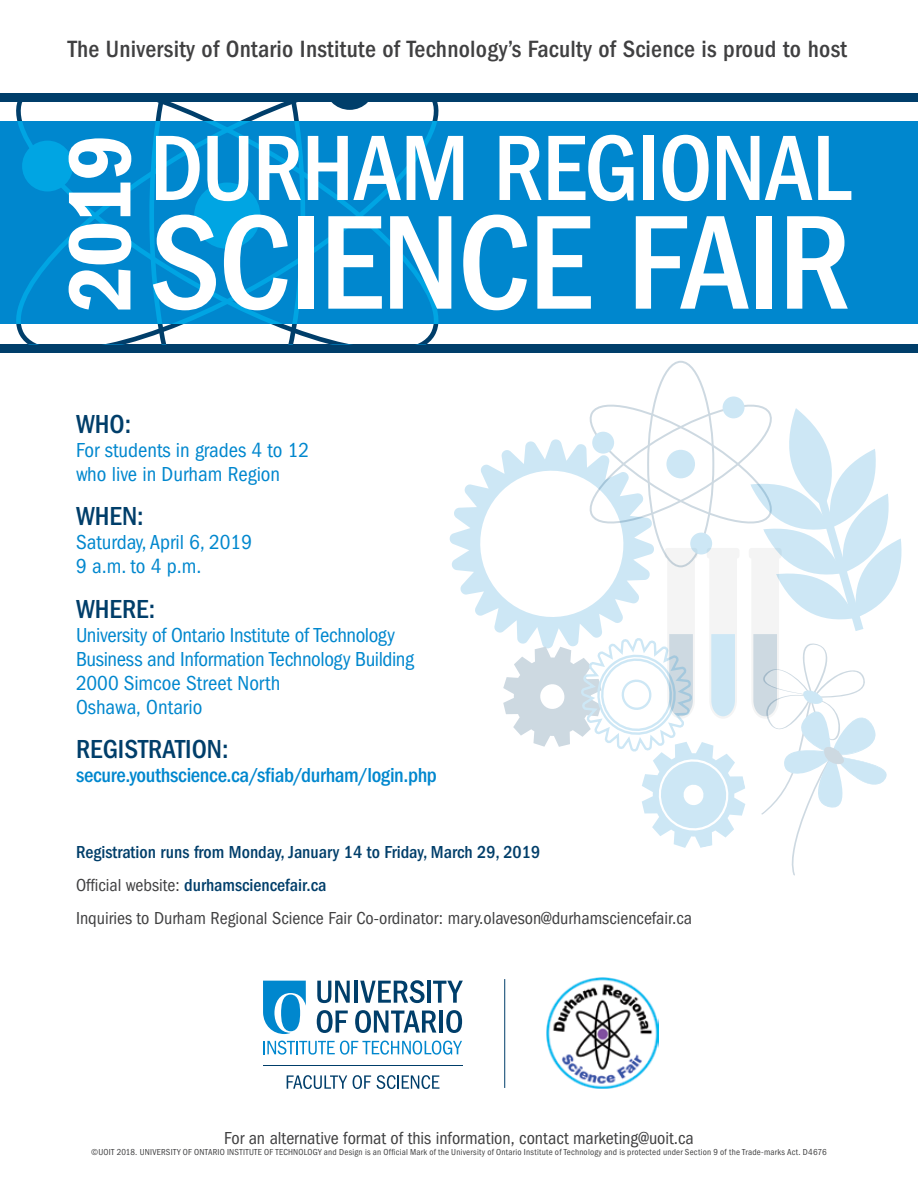
<style>
.page{position:relative;width:918px;height:1188px;background:#fff}
.page>*{position:absolute;margin:0;border:0;box-sizing:border-box;transform-origin:0 0}
.t1{font:500 condensed 138.6px "ITC Franklin Gothic Std";letter-spacing:-.015em;color:#fff}
.t2{font:500 condensed 96.15px "ITC Franklin Gothic Std";letter-spacing:-.015em;color:#fff}
.t3{font:91.35px "ITC Franklin Gothic Std Dm Cd";color:#fff}
.t4{font:500 condensed 27px "ITC Franklin Gothic Std";color:#003e6a}
.t5{font:500 condensed 24.3px "ITC Franklin Gothic Std";letter-spacing:.01em;color:#404041}
.t6{font:condensed 21px/24px "ITC Franklin Gothic Std";color:#0087ce}
.t7{font:500 condensed 21px "ITC Franklin Gothic Std";letter-spacing:-.015em;color:#0087ce}
.t8{font:condensed 18px/33px "ITC Franklin Gothic Std";color:#404041}
.t9{font:condensed 9px "ITC Franklin Gothic Std";letter-spacing:.025em;color:#404041}
.s1{font-weight:500;color:#003e6a}
</style>
<div class="page">
<div style="left:0;top:122px;width:918px;height:202px;background:#0087ce"></div>
<div style="left:0;top:344px;width:918px;height:9px;background:#003e6a"></div>
<svg style="left:317px;top:981px;width:33px;height:22px"></svg>
<hr style="left:354px;top:981px;width:3px;height:22px;background:#003e6a">
<svg style="left:360px;top:980px;width:65px;height:23px"></svg>
<hr style="left:427px;top:981px;width:4px;height:22px;background:#003e6a">
<svg style="left:433px;top:981px;width:30px;height:22px"></svg>
<svg style="left:317px;top:1010px;width:31px;height:23px"></svg>
<svg style="left:355px;top:1010px;width:81px;height:23px"></svg>
<hr style="left:439px;top:1011px;width:4px;height:22px;background:#003e6a">
<svg style="left:446px;top:1010px;width:16px;height:23px"></svg>
<svg style="left:263px;top:1041px;width:199px;height:14px"></svg>
<svg style="left:263px;top:981px;width:43px;height:53px"></svg>
<div style="left:281px;top:995px;width:19px;height:36px;background:#0087ce;border-radius:50%"></div>
<hr style="left:263px;top:1065px;width:199px;height:1px;background:#003e6a">
<svg style="left:287px;top:1075px;width:60px;height:14px"></svg>
<svg style="left:353px;top:1075px;width:86px;height:14px"></svg>
<hr style="left:504px;top:979px;width:1px;height:109px;background:#003e6a">
<img style="left:547px;top:977px;width:111px;height:112px">
<svg style="left:0;top:101px;width:454px;height:243px"></svg>
<svg style="left:324px;top:101px;width:51px;height:9px"></svg>
<svg style="left:149px;top:101px;width:156px;height:243px"></svg>
<svg style="left:449px;top:464px;width:45px;height:152px"></svg>
<svg style="left:494px;top:395px;width:408px;height:481px"></svg>
<div style="left:0;top:93px;width:918px;height:8px;background:#003e6a"></div>
<h3 class="t5" style="left:68px;top:36px;width:781px">The University of Ontario Institute of Technology’s Faculty of Science is proud to host</h3>
<h3 class="t3" style="left:48px;top:312px;width:180px;rotate:-90deg">2019</h3>
<h2 class="t2" style="left:150px;top:114px;width:703px">DURHAM REGIONAL</h2>
<h1 class="t1" style="left:150px;top:184px;width:703px">SCIENCE FAIR</h1>
<h3 class="t4" style="left:76px;top:409px;width:57px">WHO:</h3>
<p class="t6" style="left:76px;top:438px;width:235px">For students in grades 4 to 12 who live in Durham Region</p>
<h3 class="t4" style="left:76px;top:501px;width:69px">WHEN:</h3>
<p class="t6" style="left:76px;top:531px;width:178px">Saturday, April 6, 2019<br>9 a.m. to 4 p.m.</p>
<h3 class="t4" style="left:76px;top:593px;width:81px">WHERE:</h3>
<p class="t6" style="left:76px;top:623px;width:339px">University of Ontario Institute of Technology Business and Information Technology Building 2000 Simcoe Street North<br>Oshawa, Ontario</p>
<h3 class="t4" style="left:76px;top:734px;width:154px">REGISTRATION:</h3>
<p class="t7" style="left:76px;top:763px;width:362px">secure.youthscience.ca/sfiab/durham/login.php</p>
<p class="t8" style="left:76px;top:836px;width:618px"><span class="s1">Registration runs from Monday, January 14 to Friday, March 29, 2019<br></span>Official website: <span class="s1">durhamsciencefair.ca<br></span>Inquiries to Durham Regional Science Fair Co-ordinator: mary.olaveson@durhamsciencefair.ca</p>
<p class="t8" style="left:224px;top:1122px;width:471px">For an alternative format of this information, contact marketing@uoit.ca</p>
<p class="t9" style="left:91px;top:1147px;width:737px">©UOIT 2018. UNIVERSITY OF ONTARIO INSTITUTE OF TECHNOLOGY and Design is an Official Mark of the University of Ontario Institute of Technology and is protected under Section 9 of the Trade-marks Act. D4676</p>
</div>
